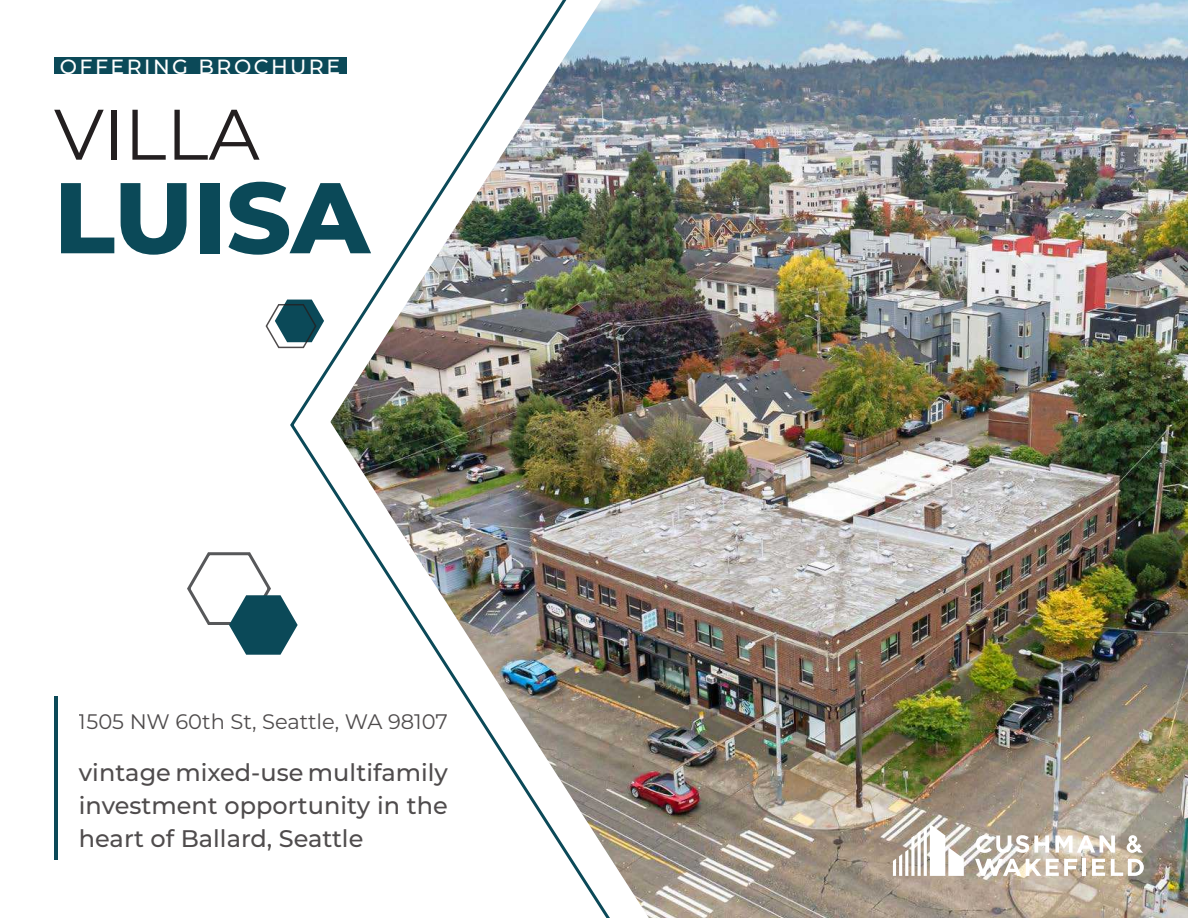
<style>
.page{position:relative;width:1188px;height:918px;background:#fff}
.page>*{position:absolute;margin:0;border:0;box-sizing:border-box;transform-origin:0 0}
.Paragraph_Style_2{font:800 100.2px "Montserrat";letter-spacing:-.005em;color:#0b4958}
.Paragraph_Style_1{font:71.4px "Montserrat";color:#231f20}
.t1{font:500 24px/33px "Montserrat";color:#231f20;text-align:justify}
.t2{font:21px "Montserrat";color:#231f20}
.Paragraph_Style_4{font:500 20.55px "Montserrat";letter-spacing:.12em;color:#fff}
</style>
<div class="page">
<img style="left:288px;top:0;width:900px;height:918px">
<hr style="left:54px;top:696px;width:4px;height:164px;background:#0b4958">
<svg style="left:187px;top:550px;width:111px;height:105px"></svg>
<svg style="left:265px;top:300px;width:59px;height:49px"></svg>
<svg style="left:893px;top:824px;width:71px;height:52px"></svg>
<hr style="left:1083px;top:859px;width:3px;height:17px;background:#fff">
<svg style="left:1092px;top:859px;width:13px;height:17px"></svg>
<svg style="left:1111px;top:859px;width:33px;height:17px"></svg>
<svg style="left:976px;top:835px;width:73px;height:18px"></svg>
<svg style="left:1055px;top:835px;width:60px;height:18px"></svg>
<svg style="left:975px;top:859px;width:102px;height:17px"></svg>
<svg style="left:1127px;top:835px;width:16px;height:18px"></svg>
<div style="left:54px;top:57px;width:292px;height:17px;background:#0b4958"></div>
<p class="Paragraph_Style_4" style="left:60px;top:52px;width:282px">OFFERING BROCHURE</p>
<p class="Paragraph_Style_1" style="left:54px;top:85px;width:207px">VILLA</p>
<p class="Paragraph_Style_2" style="left:54px;top:144px;width:317px">LUISA</p>
<p class="t2" style="left:79px;top:707px;width:370px">1505 NW 60th St, Seattle, WA 98107</p>
<p class="t1" style="left:79px;top:755px;width:370px">vintage mixed-use multifamily investment opportunity in the heart of Ballard, Seattle</p>
</div>
